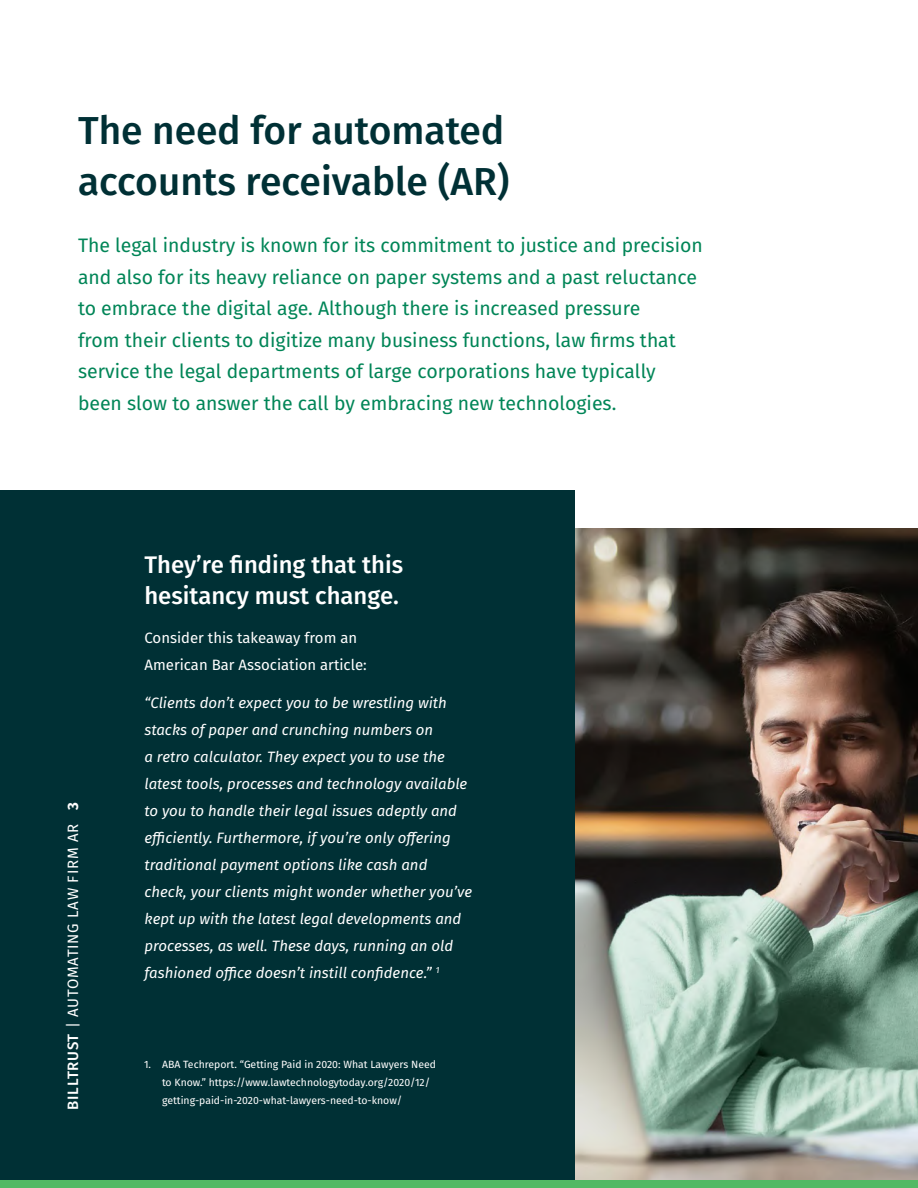
<style>
.page{position:relative;width:918px;height:1188px;background:#fff}
.page>*{position:absolute;margin:0;border:0;box-sizing:border-box;transform-origin:0 0}
.t1{font:500 39px/51px "Fira Sans";color:#003035}
.t2{font:500 24px/31.5px "Fira Sans";color:#fff}
.t3{font:19.5px/31.5px "Fira Sans";color:#008557}
.t4{font:italic 15px/27px "Fira Sans";color:#fff}
.t5{font:15px/27px "Fira Sans";color:#fff}
.t6{font:15px "Fira Sans";letter-spacing:.05em;color:#fff}
.t7{font:10.5px/18px "Fira Sans";color:#fff}
.s1{font-weight:500}
.s2{font-weight:700}
</style>
<div class="page">
<img style="left:574px;top:528px;width:344px;height:652px">
<div style="left:0;top:490px;width:574px;height:698px;background:#003035"></div>
<div style="left:0;top:1180px;width:918px;height:8px;background:#52b964"></div>
<h1 class="t1" style="left:78px;top:103px;width:433px">The need for automated accounts receivable (AR)</h1>
<p class="t3" style="left:78px;top:229px;width:626px">The legal industry is known for its commitment to justice and precision and also for its heavy reliance on paper systems and a past reluctance to embrace the digital age. Although there is increased pressure<br>from their clients to digitize many business functions, law firms that service the legal departments of large corporations have typically been slow to answer the call by embracing new technologies.</p>
<p class="t6" style="left:61px;top:1110px;width:310px;rotate:-90deg"><span class="s1">BILLTRUST</span> | AUTOMATING LAW FIRM AR <span class="s2">3</span></p>
<h2 class="t2" style="left:144px;top:547px;width:260px">They’re finding that this hesitancy must change.</h2>
<p class="t5" style="left:144px;top:624px;width:224px">Consider this takeaway from an<br>American Bar Association article:</p>
<p class="t4" style="left:144px;top:689px;width:329px">“Clients don’t expect you to be wrestling with stacks of paper and crunching numbers on<br>a retro calculator. They expect you to use the latest tools, processes and technology available to you to handle their legal issues adeptly and efficiently. Furthermore, if you’re only offering traditional payment options like cash and check, your clients might wonder whether you’ve kept up with the latest legal developments and processes, as well. These days, running an old fashioned office doesn’t instill confidence.” <sup>1</sup></p>
<p class="t7" style="left:162px;top:1055px;width:275px;text-indent:-18px">1. ABA Techreport. “Getting Paid in 2020: What Lawyers Need to Know.” https://www.lawtechnologytoday.org/2020/12/ getting-paid-in-2020-what-lawyers-need-to-know/</p>
</div>
